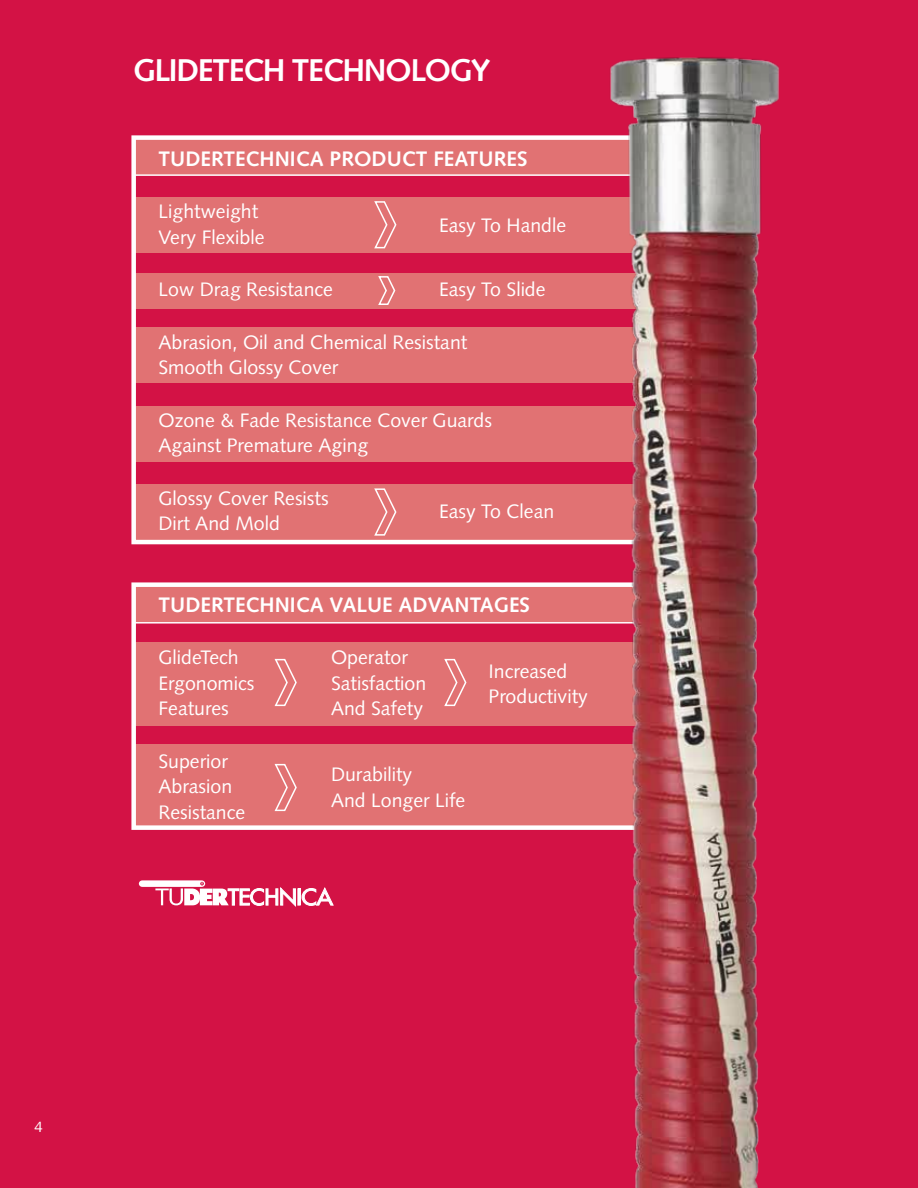
<style>
.page{position:relative;width:918px;height:1188px;background:#d31245}
.page>*{position:absolute;margin:0;border:0;box-sizing:border-box;transform-origin:0 0}
.t1{font:700 31.5px "Syntax LT Std";letter-spacing:-.04em;color:#fff}
.t2{font:700 21px "Syntax LT Std";color:#fff}
.t3{font:19.5px/25.5px "Syntax LT Std";color:#fff}
.t4{font:15px "Syntax LT Std";color:#fff}
</style>
<div class="page">
<div style="left:134px;top:140px;width:620px;height:35px;background:#e17273"></div>
<div style="left:134px;top:587px;width:620px;height:35px;background:#e17273"></div>
<div style="left:134px;top:273px;width:620px;height:35px;background:#e17273"></div>
<div style="left:133px;top:197px;width:621px;height:56px;background:#e17273"></div>
<div style="left:133px;top:327px;width:621px;height:56px;background:#e17273"></div>
<div style="left:133px;top:406px;width:621px;height:56px;background:#e17273"></div>
<div style="left:133px;top:484px;width:621px;height:56px;background:#e17273"></div>
<div style="left:133px;top:643px;width:621px;height:83px;background:#e17273"></div>
<div style="left:133px;top:745px;width:621px;height:83px;background:#e17273"></div>
<svg style="left:139px;top:880px;width:195px;height:27px"></svg>
<svg style="left:274px;top:658px;width:23px;height:49px"></svg>
<svg style="left:274px;top:763px;width:23px;height:49px"></svg>
<svg style="left:444px;top:658px;width:23px;height:49px"></svg>
<svg style="left:374px;top:488px;width:23px;height:48px"></svg>
<svg style="left:374px;top:201px;width:23px;height:48px"></svg>
<svg style="left:378px;top:276px;width:18px;height:29px"></svg>
<div style="left:131px;top:582px;width:541px;height:248px;border:4px solid #fff"></div>
<div style="left:131px;top:135px;width:541px;height:409px;border:4px solid #fff"></div>
<hr style="left:134px;top:174px;width:515px;height:2px;background:#fff">
<hr style="left:134px;top:622px;width:515px;height:2px;background:#fff">
<img style="left:596px;top:57px;width:183px;height:1131px">
<h1 class="t1" style="left:133px;top:52px;width:61px">GLIDETE</h1>
<h1 class="t1" style="left:243px;top:52px;width:249px">CH TECHNO LOGY</h1>
<p class="t2" style="left:159px;top:147px;width:14px">TUDERTE</p>
<p class="t2" style="left:246px;top:147px;width:112px">CHNICA PRODU</p>
<p class="t2" style="left:402px;top:147px;width:55px">CT FEATURES</p>
<p class="t3" style="left:159px;top:199px;width:101px">Lightweight</p>
<p class="t3" style="left:439px;top:212px;width:129px">Easy To Handle</p>
<p class="t3" style="left:159px;top:224px;width:107px">Very Flexible</p>
<p class="t3" style="left:159px;top:277px;width:176px">Low Drag Resistance</p>
<p class="t3" style="left:439px;top:277px;width:108px">Easy To Slide</p>
<p class="t3" style="left:159px;top:329px;width:310px">Abrasion, Oil and Chemical Resistant<br>Smooth Glossy Cover</p>
<p class="t3" style="left:159px;top:407px;width:335px">Ozone &amp; Fade Resistance Cover Guards<br>Against Premature Aging</p>
<p class="t3" style="left:159px;top:485px;width:172px">Glossy Cover Resists</p>
<p class="t3" style="left:439px;top:499px;width:117px">Easy To Clean</p>
<p class="t3" style="left:159px;top:511px;width:123px">Dirt And Mold</p>
<p class="t2" style="left:159px;top:592px;width:14px">TUDERTE</p>
<p class="t2" style="left:246px;top:592px;width:167px">CHNICA VALUE ADVANTAGES</p>
<p class="t3" style="left:159px;top:645px;width:82px">GlideTech</p>
<p class="t3" style="left:331px;top:645px;width:78px">Operator</p>
<p class="t3" style="left:489px;top:658px;width:80px">Increased</p>
<p class="t3" style="left:159px;top:670px;width:143px">Ergonomics S</p>
<p class="t3" style="left:341px;top:670px;width:87px">atisfaction</p>
<p class="t3" style="left:489px;top:684px;width:101px">Productivity</p>
<p class="t3" style="left:159px;top:696px;width:72px">Features</p>
<p class="t3" style="left:331px;top:696px;width:94px">And Safety</p>
<p class="t3" style="left:159px;top:748px;width:71px">Superior</p>
<p class="t3" style="left:331px;top:762px;width:83px">Durability</p>
<p class="t3" style="left:159px;top:774px;width:75px">Abrasion</p>
<p class="t3" style="left:331px;top:787px;width:136px">And Longer Life</p>
<p class="t3" style="left:159px;top:799px;width:88px">Resistance</p>
<p class="t4" style="left:35px;top:1118px;width:10px">4</p>
</div>
